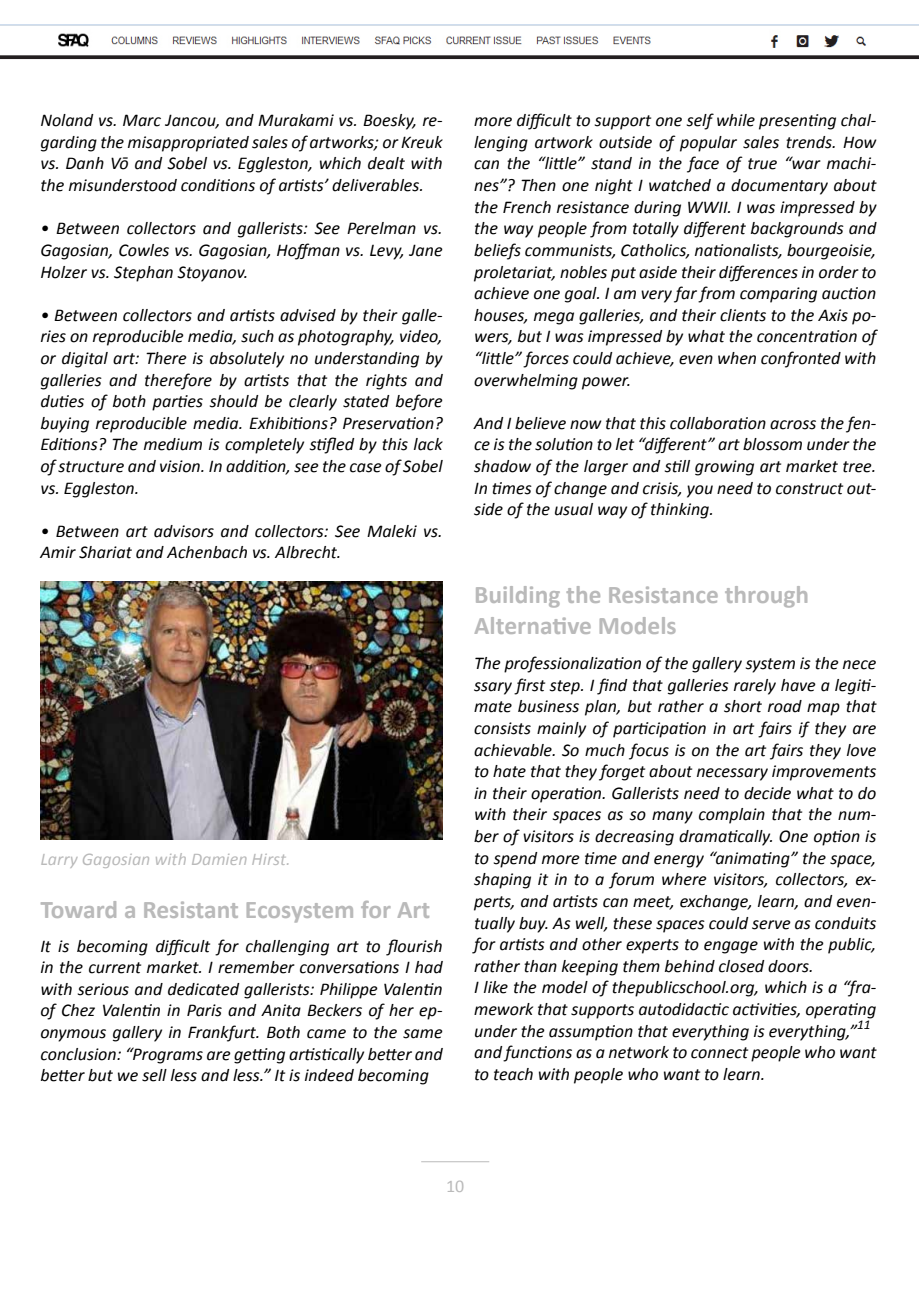
<style>
.page{position:relative;width:919px;height:1289px;background:#fff}
.page>*{position:absolute;margin:0;border:0;box-sizing:border-box;transform-origin:0 0}
.t1{font:700 25.5px/30.6px "Calibri";color:#bababa}
.t2{font:italic 18px/21.6px "Calibri";color:#000;text-align:justify}
.t3{font:italic 18px "Calibri";color:#bababa}
.t4{font:18px "Calibri";color:#bababa}
</style>
<div class="page">
<hr style="left:421px;top:1161px;width:68px;height:1px;background:#bababa">
<img style="left:40px;top:581px;width:402px;height:258px">
<img style="left:0;top:24px;width:918px;height:36px">
<p class="t2" style="left:40px;top:109px;width:404px">Noland vs. Marc Jancou, and Murakami vs. Boesky, re&shy;garding the misappropriated sales of artworks; or Kreuk vs. Danh Vō and Sobel vs. Eggleston, which dealt with the misunderstood conditions of artists’ deliverables.</p>
<p class="t2" style="left:40px;top:217px;width:404px">• Between collectors and gallerists: See Perelman vs.<br>Gagosian, Cowles vs. Gagosian, Hoffman vs. Levy, Jane Holzer vs. Stephan Stoyanov.</p>
<p class="t2" style="left:40px;top:303px;width:404px">• Between collectors and artists advised by their galle&shy;ries on reproducible media, such as photography, video, or digital art: There is absolutely no understanding by galleries and therefore by artists that the rights and duties of both parties should be clearly stated before buying reproducible media. Exhibitions? Preservation?<br>Editions? The medium is completely stifled by this lack of structure and vision. In addition, see the case of Sobel vs. Eggleston.</p>
<p class="t2" style="left:40px;top:519px;width:404px">• Between art advisors and collectors: See Maleki vs.<br>Amir Shariat and Achenbach vs. Albrecht.</p>
<p class="t3" style="left:40px;top:847px;width:252px">Larry Gagosian with Damien Hirst.</p>
<h1 class="t1" style="left:40px;top:894px;width:391px">Toward a Resistant Ecosystem for Art</h1>
<p class="t2" style="left:40px;top:934px;width:404px">It is becoming difficult for challenging art to flourish in the current market. I remember conversations I had with serious and dedicated gallerists: Philippe Valentin of Chez Valentin in Paris and Anita Beckers of her ep&shy;onymous gallery in Frankfurt. Both came to the same conclusion: “Programs are getting artistically better and better but we sell less and less.” It is indeed becoming</p>
<p class="t2" style="left:474px;top:109px;width:404px">more difficult to support one self while presenting chal&shy;lenging artwork outside of popular sales trends. How can the “little” stand in the face of true “war machi&shy;nes”? Then one night I watched a documentary about the French resistance during WWII. I was impressed by the way people from totally different backgrounds and beliefs communists, Catholics, nationalists, bourgeoisie, proletariat, nobles put aside their differences in order to achieve one goal. I am very far from comparing auction houses, mega galleries, and their clients to the Axis po&shy;wers, but I was impressed by what the concentration of “little” forces could achieve, even when confronted with overwhelming power.</p>
<p class="t2" style="left:474px;top:411px;width:404px">And I believe now that this collaboration across the fen&shy;ce is the solution to let “different” art blossom under the shadow of the larger and still growing art market tree.<br>In times of change and crisis, you need to construct out&shy;side of the usual way of thinking.</p>
<h1 class="t1" style="left:474px;top:579px;width:336px">Building the Resistance through<br>Alternative Models</h1>
<p class="t2" style="left:474px;top:651px;width:404px;text-align:left">The professionalization of the gallery system is the nece ssary first step. I find that galleries rarely have a legiti&shy;mate business plan, but rather a short road map that consists mainly of participation in art fairs if they are achievable. So much focus is on the art fairs they love to hate that they forget about necessary improvements in their operation. Gallerists need to decide what to do with their spaces as so many complain that the num&shy;ber of visitors is decreasing dramatically. One option is to spend more time and energy “animating” the space, shaping it in to a forum where visitors, collectors, ex&shy;perts, and artists can meet, exchange, learn, and even&shy;tually buy. As well, these spaces could serve as conduits for artists and other experts to engage with the public, rather than keeping them behind closed doors.<br>I like the model of thepublicschool.org, which is a “fra&shy;mework that supports autodidactic activities, operating under the assumption that everything is everything,”<sup>11 </sup>and functions as a network to connect people who want to teach with people who want to learn.</p>
<p class="t4" style="left:446px;top:1174px;width:20px">10</p>
</div>
